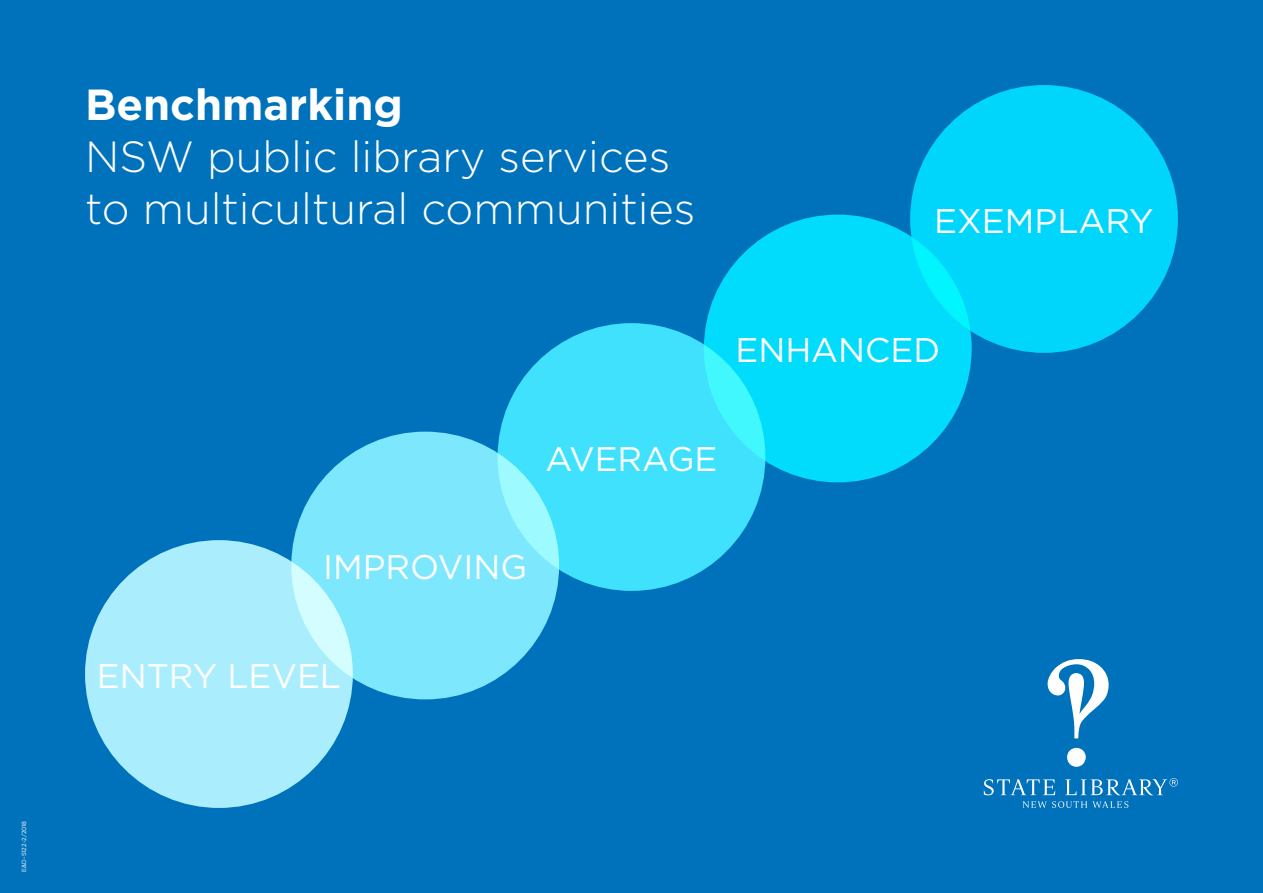
<style>
.page{position:relative;width:1263px;height:893px;background:#0072bc}
.page>*{position:absolute;margin:0;border:0;box-sizing:border-box;transform-origin:0 0}
.t1{font:300 43.5px/52.2px "Gotham";color:#fff}
.t2{font:700 43.5px "Gotham";color:#fff}
.t3{font:34.2px "Gotham";color:#fff}
.t4{font:6px "Gotham";color:#fff}
</style>
<div class="page">
<div style="left:910px;top:85px;width:268px;height:268px;background:#00d5fb;border-radius:50%"></div>
<div style="left:704px;top:215px;width:268px;height:267px;background:#01dbfc;border-radius:50%"></div>
<div style="left:498px;top:323px;width:267px;height:268px;background:#40e1fd;border-radius:50%"></div>
<div style="left:291px;top:432px;width:268px;height:267px;background:#7ce7fd;border-radius:50%"></div>
<div style="left:85px;top:540px;width:268px;height:268px;background:#aaeefe;border-radius:50%"></div>
<svg style="left:1047px;top:659px;width:61px;height:108px"></svg>
<svg style="left:984px;top:778px;width:194px;height:30px"></svg>
<p class="t4" style="left:20px;top:872px;width:53px;rotate:-90deg">E&amp;D-5122-2/2018</p>
<p class="t2" style="left:85px;top:76px;width:319px">Benchmarking</p>
<p class="t1" style="left:85px;top:129px;width:612px">NSW public library services to multicultural communities</p>
<p class="t3" style="left:934px;top:199px;width:221px">EXEMPLARY</p>
<p class="t3" style="left:735px;top:328px;width:206px">ENHANCED</p>
<p class="t3" style="left:545px;top:437px;width:174px">AVERAGE</p>
<p class="t3" style="left:323px;top:545px;width:206px">IMPROVING</p>
<p class="t3" style="left:97px;top:654px;width:246px">ENTRY LEVEL</p>
</div>
